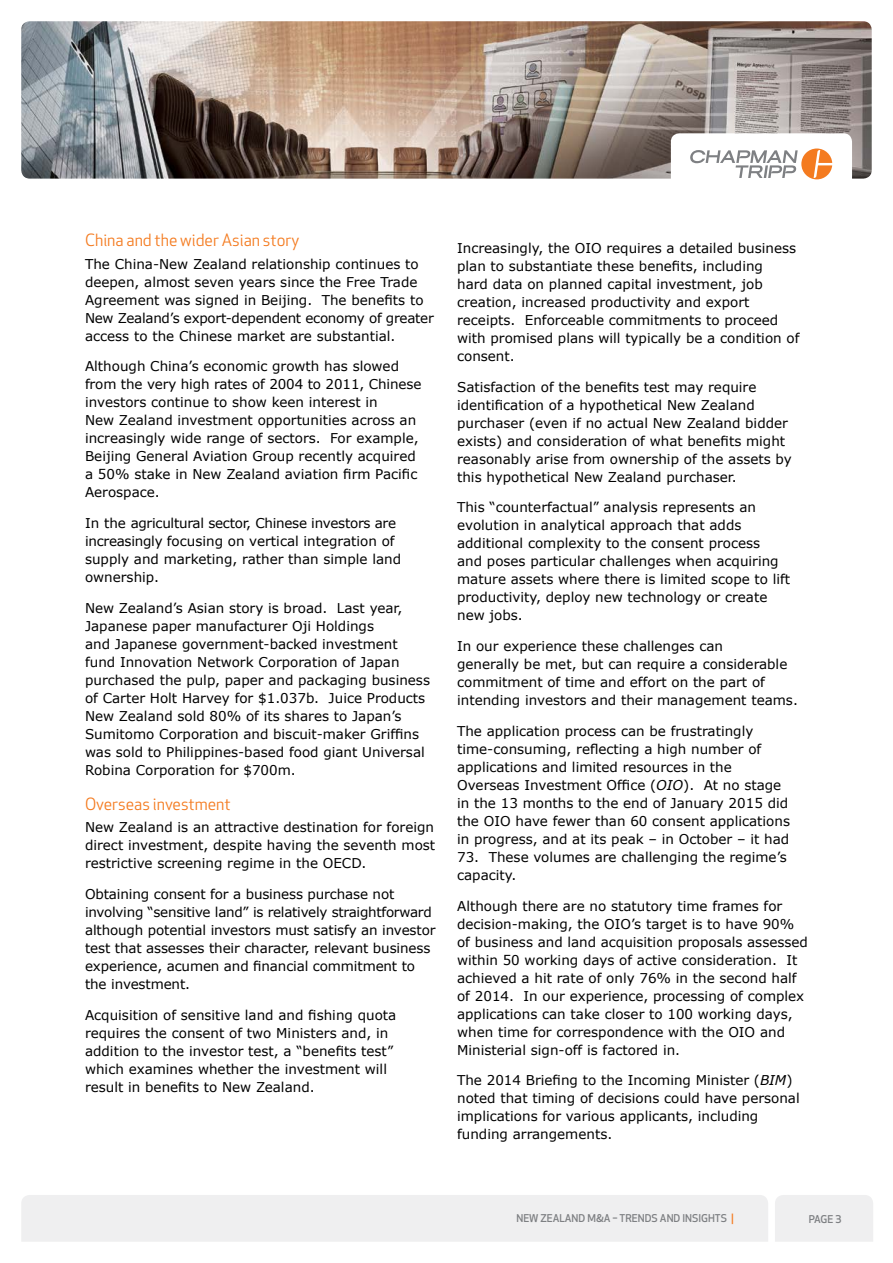
<style>
.page{position:relative;width:893px;height:1263px;background:#fff}
.page>*{position:absolute;margin:0;border:0;box-sizing:border-box;transform-origin:0 0}
.t1{font:16.5px "Apex New";color:#f47b20}
.t2{font:13.5px/18px "Verdana";color:#000}
.t3{font:500 10.5px "Apex New";color:#7e8083}
.s1{font-style:italic}
.s2{color:#f47b20}
</style>
<div class="page">
<div style="left:21px;top:1195px;width:747px;height:47px;background:#efeff0"></div>
<div style="left:775px;top:1195px;width:98px;height:47px;background:#efeff0"></div>
<img style="left:21px;top:21px;width:851px;height:158px">
<div style="left:671px;top:133px;width:181px;height:65px;background:#fff;border-radius:9px"></div>
<svg style="left:690px;top:148px;width:142px;height:31px"></svg>
<p class="t1" style="left:85px;top:230px;width:216px">China and the wider Asian story</p>
<p class="t2" style="left:85px;top:254px;width:350px">The China-New Zealand relationship continues to deepen, almost seven years since the Free Trade Agreement was signed in Beijing. The benefits to New Zealand’s export-dependent economy of greater access to the Chinese market are substantial.</p>
<p class="t2" style="left:85px;top:357px;width:338px">Although China’s economic growth has slowed from the very high rates of 2004 to 2011, Chinese investors continue to show keen interest in<br>New Zealand investment opportunities across an increasingly wide range of sectors. For example, Beijing General Aviation Group recently acquired a 50% stake in New Zealand aviation firm Pacific Aerospace.</p>
<p class="t2" style="left:85px;top:514px;width:318px">In the agricultural sector, Chinese investors are increasingly focusing on vertical integration of supply and marketing, rather than simple land ownership.</p>
<p class="t2" style="left:85px;top:599px;width:346px">New Zealand’s Asian story is broad. Last year, Japanese paper manufacturer Oji Holdings<br>and Japanese government-backed investment fund Innovation Network Corporation of Japan purchased the pulp, paper and packaging business of Carter Holt Harvey for $1.037b. Juice Products New Zealand sold 80% of its shares to Japan’s Sumitomo Corporation and biscuit-maker Griffins was sold to Philippines-based food giant Universal Robina Corporation for $700m.</p>
<p class="t1" style="left:85px;top:793px;width:147px">Overseas investment</p>
<p class="t2" style="left:85px;top:818px;width:352px;text-align:justify">New Zealand is an attractive destination for foreign direct investment, despite having the seventh most restrictive screening regime in the OECD.</p>
<p class="t2" style="left:85px;top:885px;width:352px">Obtaining consent for a business purchase not involving “sensitive land” is relatively straightforward although potential investors must satisfy an investor test that assesses their character, relevant business experience, acumen and financial commitment to the investment.</p>
<p class="t2" style="left:85px;top:1005px;width:313px">Acquisition of sensitive land and fishing quota requires the consent of two Ministers and, in addition to the investor test, a “benefits test” which examines whether the investment will result in benefits to New Zealand.</p>
<p class="t2" style="left:457px;top:239px;width:344px">Increasingly, the OIO requires a detailed business plan to substantiate these benefits, including<br>hard data on planned capital investment, job creation, increased productivity and export receipts. Enforceable commitments to proceed with promised plans will typically be a condition of consent.</p>
<p class="t2" style="left:457px;top:378px;width:336px">Satisfaction of the benefits test may require identification of a hypothetical New Zealand purchaser (even if no actual New Zealand bidder exists) and consideration of what benefits might reasonably arise from ownership of the assets by this hypothetical New Zealand purchaser.</p>
<p class="t2" style="left:457px;top:498px;width:335px">This “counterfactual” analysis represents an evolution in analytical approach that adds additional complexity to the consent process<br>and poses particular challenges when acquiring mature assets where there is limited scope to lift productivity, deploy new technology or create new jobs.</p>
<p class="t2" style="left:457px;top:637px;width:342px">In our experience these challenges can<br>generally be met, but can require a considerable commitment of time and effort on the part of intending investors and their management teams.</p>
<p class="t2" style="left:457px;top:722px;width:334px">The application process can be frustratingly time-consuming, reflecting a high number of applications and limited resources in the Overseas Investment Office (<span class="s1">OIO</span>). At no stage in the 13 months to the end of January 2015 did the OIO have fewer than 60 consent applications in progress, and at its peak – in October – it had</p>
<p class="t2" style="left:457px;top:848px;width:331px">73. These volumes are challenging the regime’s capacity.</p>
<p class="t2" style="left:457px;top:897px;width:352px">Although there are no statutory time frames for decision-making, the OIO’s target is to have 90% of business and land acquisition proposals assessed within 50 working days of active consideration. It achieved a hit rate of only 76% in the second half of 2014. In our experience, processing of complex applications can take closer to 100 working days, when time for correspondence with the OIO and Ministerial sign-off is factored in.</p>
<p class="t2" style="left:457px;top:1071px;width:344px">The 2014 Briefing to the Incoming Minister (<span class="s1">BIM</span>) noted that timing of decisions could have personal implications for various applicants, including funding arrangements.</p>
<p class="t3" style="left:516px;top:1211px;width:219px">NEW ZEALAND M&amp;A – TRENDS AND INSIGHTS <span class="s2">|</span></p>
<p class="t3" style="left:809px;top:1212px;width:34px">PAGE 3</p>
</div>
